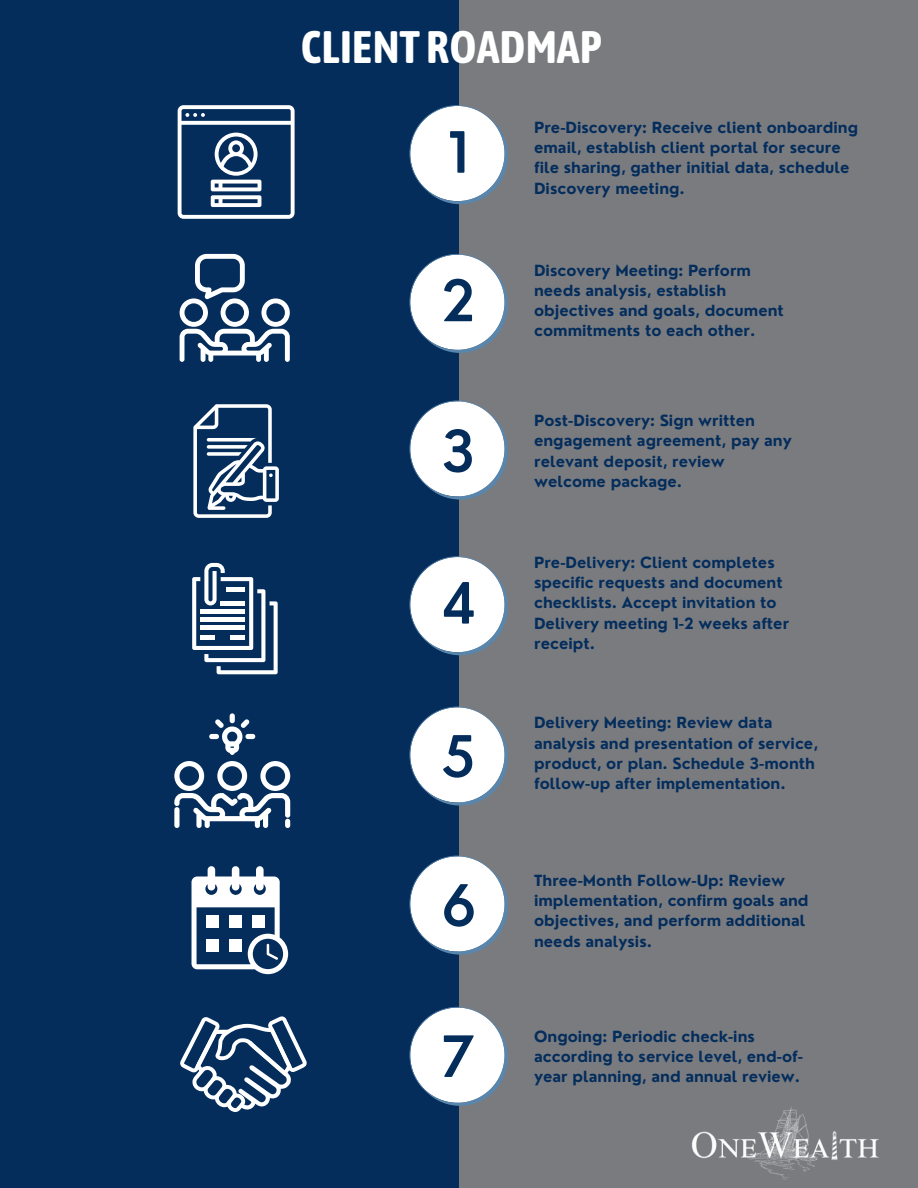
<style>
.page{position:relative;width:918px;height:1188px;background:#fff}
.page>*{position:absolute;margin:0;border:0;box-sizing:border-box;transform-origin:0 0}
.t1{font:600 55.5px "Nourd";color:#042d5c}
.t2{font:700 45.3px "Asap Condensed";color:#fff}
.t3{font:700 15px/20.2px "Nourd";color:#042d5c}
</style>
<div class="page">
<div style="left:459px;top:0;width:459px;height:1188px;background:#797b7f"></div>
<div style="left:0;top:0;width:458px;height:1188px;background:#042d5c"></div>
<svg style="left:409px;top:105px;width:99px;height:99px"></svg>
<svg style="left:409px;top:254px;width:99px;height:99px"></svg>
<svg style="left:409px;top:401px;width:99px;height:99px"></svg>
<svg style="left:409px;top:556px;width:99px;height:99px"></svg>
<svg style="left:409px;top:707px;width:99px;height:99px"></svg>
<svg style="left:409px;top:856px;width:99px;height:99px"></svg>
<svg style="left:409px;top:1007px;width:99px;height:99px"></svg>
<img style="left:692px;top:1107px;width:187px;height:73px">
<svg style="left:178px;top:105px;width:117px;height:114px"></svg>
<svg style="left:180px;top:254px;width:110px;height:108px"></svg>
<svg style="left:193px;top:404px;width:86px;height:114px"></svg>
<svg style="left:192px;top:563px;width:86px;height:111px"></svg>
<svg style="left:174px;top:761px;width:116px;height:67px"></svg>
<div style="left:209px;top:734px;width:10px;height:5px;background:#fff;border-radius:3px"></div>
<div style="left:245px;top:734px;width:10px;height:5px;background:#fff;border-radius:3px"></div>
<div style="left:230px;top:713px;width:5px;height:10px;background:#fff;border-radius:3px"></div>
<svg style="left:215px;top:719px;width:35px;height:36px"></svg>
<svg style="left:192px;top:866px;width:96px;height:108px"></svg>
<svg style="left:180px;top:1016px;width:127px;height:96px"></svg>
<p class="t2" style="left:301px;top:21px;width:302px">CLIENT ROADMAP</p>
<p class="t1" style="left:448px;top:117px;width:22px">1</p>
<p class="t1" style="left:441px;top:266px;width:36px">2</p>
<p class="t1" style="left:441px;top:416px;width:35px">3</p>
<p class="t1" style="left:441px;top:568px;width:37px">4</p>
<p class="t1" style="left:441px;top:721px;width:36px">5</p>
<p class="t1" style="left:441px;top:870px;width:37px">6</p>
<p class="t1" style="left:441px;top:1021px;width:36px">7</p>
<p class="t3" style="left:534px;top:117px;width:326px">Pre-Discovery: Receive client onboarding email, establish client portal for secure file sharing, gather initial data, schedule Discovery meeting.</p>
<p class="t3" style="left:534px;top:260px;width:251px">Discovery Meeting: Perform needs analysis, establish objectives and goals, document commitments to each other.</p>
<p class="t3" style="left:534px;top:410px;width:259px">Post-Discovery: Sign written engagement agreement, pay any relevant deposit, review welcome package.</p>
<p class="t3" style="left:534px;top:552px;width:257px">Pre-Delivery: Client completes specific requests and document checklists. Accept invitation to<br>Delivery meeting 1-2 weeks after receipt.</p>
<p class="t3" style="left:534px;top:713px;width:286px">Delivery Meeting: Review data analysis and presentation of service, product, or plan. Schedule 3-month follow-up after implementation.</p>
<p class="t3" style="left:534px;top:870px;width:276px">Three-Month Follow-Up: Review implementation, confirm goals and objectives, and perform additional needs analysis.</p>
<p class="t3" style="left:534px;top:1026px;width:270px">Ongoing: Periodic check-ins according to service level, end-of&shy;year planning, and annual review.</p>
</div>
